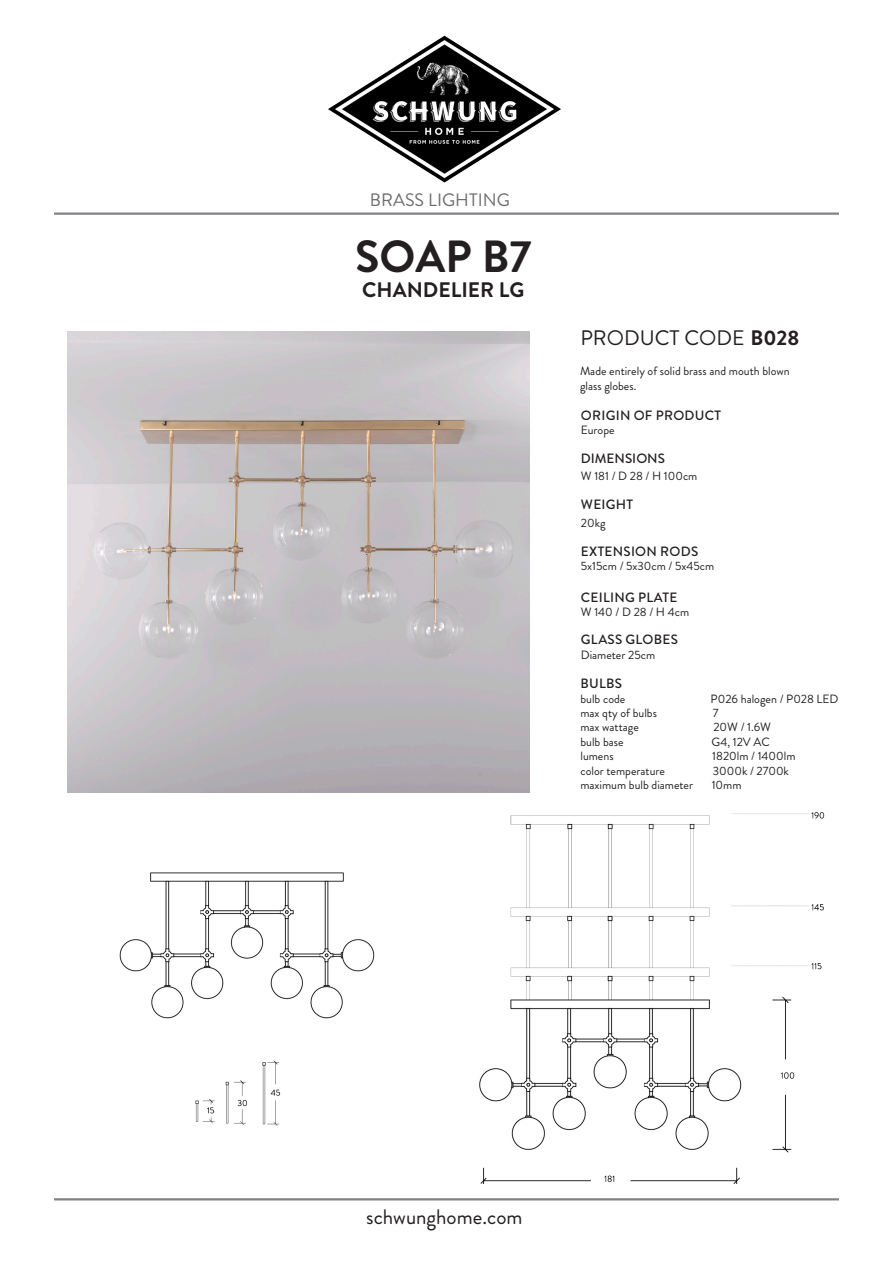
<style>
.page{position:relative;width:893px;height:1263px;background:#fff}
.page>*{position:absolute;margin:0;border:0;box-sizing:border-box;transform-origin:0 0}
.t1{font:700 45px "Brandon Grotesque";color:#231f20}
.t2{font:21px "Brandon Grotesque";color:#231f20}
.t3{font:700 21px "Brandon Grotesque";color:#231f20}
.t4{font:18px "Brandon Grotesque";color:#6c6d70}
.t5{font:500 13.5px "Brandon Grotesque";letter-spacing:.02em;color:#231f20}
.t6{font:500 13.5px "Brandon Grotesque";color:#231f20}
.t7{font:12px/14.4px "Brandon Grotesque";color:#231f20}
.s1{font-weight:700}
</style>
<div class="page">
<img style="left:328px;top:35px;width:233px;height:148px">
<hr style="left:54px;top:212px;width:785px;height:3px;background:#808285">
<hr style="left:54px;top:1198px;width:785px;height:2px;background:#808285">
<img style="left:119px;top:872px;width:256px;height:254px">
<img style="left:479px;top:812px;width:346px;height:371px">
<img style="left:68px;top:332px;width:462px;height:460px">
<h3 class="t4" style="left:370px;top:187px;width:141px">BRASS LIGHTING</h3>
<p class="t1" style="left:355px;top:225px;width:178px">SOAP B7</p>
<p class="t3" style="left:362px;top:275px;width:164px">CHANDELIER LG</p>
<p class="t2" style="left:580px;top:324px;width:220px">PRODUCT CODE <span class="s1">B028</span></p>
<p class="t7" style="left:580px;top:364px;width:211px">Made entirely of solid brass and mouth blown glass globes.</p>
<p class="t5" style="left:581px;top:406px;width:142px">ORIGIN OF PRODUCT</p>
<p class="t7" style="left:581px;top:423px;width:35px">Europe</p>
<p class="t6" style="left:581px;top:449px;width:86px">DIMENSIONS</p>
<p class="t7" style="left:581px;top:468px;width:118px">W 181 / D 28 / H 100cm</p>
<p class="t5" style="left:581px;top:495px;width:54px">WEIGHT</p>
<p class="t7" style="left:581px;top:516px;width:26px">20kg</p>
<p class="t5" style="left:581px;top:542px;width:119px">EXTENSION RODS</p>
<p class="t7" style="left:581px;top:559px;width:135px">5x15cm / 5x30cm / 5x45cm</p>
<p class="t5" style="left:581px;top:588px;width:98px">CEILING PLATE</p>
<p class="t7" style="left:581px;top:605px;width:110px">W 140 / D 28 / H 4cm</p>
<p class="t5" style="left:581px;top:630px;width:98px">GLASS GLOBES</p>
<p class="t7" style="left:581px;top:647px;width:76px">Diameter 25cm</p>
<p class="t5" style="left:580px;top:674px;width:43px">BULBS</p>
<p class="t7" style="left:580px;top:691px;width:46px">bulb code</p>
<p class="t7" style="left:711px;top:691px;width:129px">P026 halogen / P028 LED</p>
<p class="t7" style="left:580px;top:706px;width:78px">max qty of bulbs</p>
<p class="t7" style="left:713px;top:706px;width:7px">7</p>
<p class="t7" style="left:580px;top:720px;width:60px">max wattage</p>
<p class="t7" style="left:713px;top:720px;width:59px">20W / 1.6W</p>
<p class="t7" style="left:580px;top:735px;width:45px">bulb base</p>
<p class="t7" style="left:711px;top:735px;width:60px">G4, 12V AC</p>
<p class="t7" style="left:580px;top:749px;width:35px">lumens</p>
<p class="t7" style="left:712px;top:749px;width:85px">1820lm / 1400lm</p>
<p class="t7" style="left:580px;top:763px;width:86px">color temperature</p>
<p class="t7" style="left:713px;top:763px;width:78px">3000k / 2700k</p>
<p class="t7" style="left:580px;top:778px;width:114px">maximum bulb diameter</p>
<p class="t7" style="left:712px;top:778px;width:31px">10mm</p>
<h2 class="t2" style="left:366px;top:1202px;width:158px">schwunghome.com</h2>
</div>
